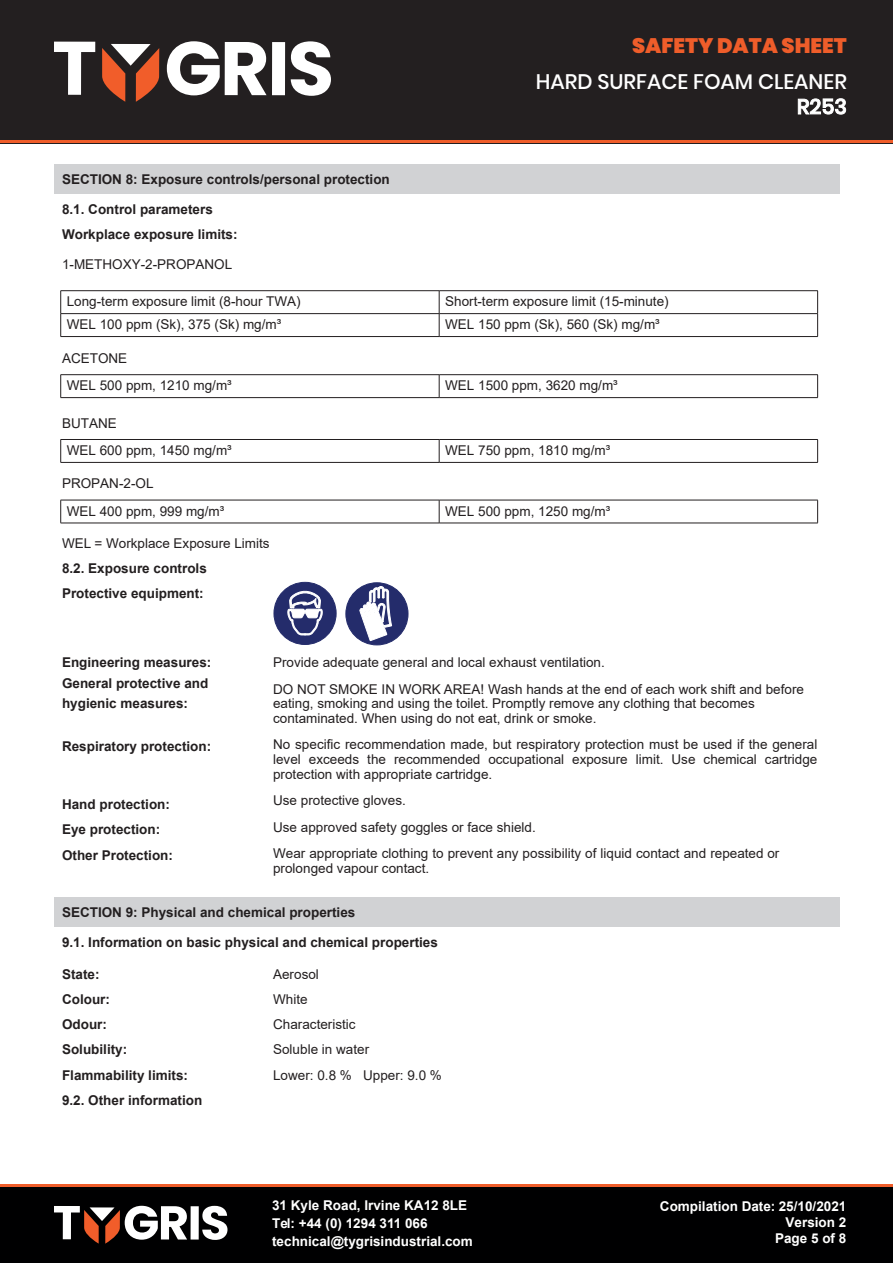
<style>
.page{position:relative;width:893px;height:1263px;background:#fff}
.page>*{position:absolute;margin:0;border:0;box-sizing:border-box;transform-origin:0 0}
.t1{font:500 21px/25.2px "Poppins";color:#fff;text-align:right}
.t2{font:900 21px "Poppins";color:#ef5d2a}
.t3{font:13.5px/25.2px "Arial";color:#231f20}
.t4{font:700 13.5px/25.2px "Arial";color:#231f20}
.t5{font:700 13.5px/18px "Arial";color:#fff}
.t6{font:700 13.5px "Arial";color:#231f20}
</style>
<div class="page">
<div style="left:54px;top:164px;width:784px;height:29px;background:#d1d2d4"></div>
<div style="left:0;top:1186px;width:893px;height:77px;background:#000001"></div>
<hr style="left:0;top:1184px;width:893px;height:2px;background:#ef5d2a">
<div style="left:191px;top:1206px;width:8px;height:33px;background:#fff"></div>
<svg style="left:202px;top:1206px;width:26px;height:34px"></svg>
<svg style="left:54px;top:1206px;width:133px;height:38px"></svg>
<hr style="left:61px;top:290px;width:378px;height:1px;background:#231f20">
<hr style="left:439px;top:290px;width:379px;height:1px;background:#231f20">
<hr style="left:61px;top:313px;width:378px;height:1px;background:#231f20">
<svg style="left:60px;top:291px;width:1px;height:45px"></svg>
<hr style="left:439px;top:313px;width:379px;height:1px;background:#231f20">
<svg style="left:439px;top:291px;width:1px;height:45px"></svg>
<svg style="left:817px;top:291px;width:1px;height:45px"></svg>
<hr style="left:61px;top:336px;width:378px;height:1px;background:#231f20">
<hr style="left:439px;top:336px;width:379px;height:1px;background:#231f20">
<hr style="left:61px;top:374px;width:378px;height:1px;background:#231f20">
<svg style="left:60px;top:375px;width:1px;height:22px"></svg>
<hr style="left:439px;top:374px;width:379px;height:1px;background:#231f20">
<svg style="left:439px;top:375px;width:1px;height:22px"></svg>
<svg style="left:817px;top:375px;width:1px;height:22px"></svg>
<hr style="left:61px;top:397px;width:378px;height:1px;background:#231f20">
<hr style="left:439px;top:397px;width:379px;height:1px;background:#231f20">
<hr style="left:61px;top:439px;width:378px;height:1px;background:#231f20">
<svg style="left:60px;top:440px;width:1px;height:22px"></svg>
<hr style="left:439px;top:439px;width:379px;height:1px;background:#231f20">
<svg style="left:439px;top:440px;width:1px;height:22px"></svg>
<svg style="left:817px;top:440px;width:1px;height:22px"></svg>
<hr style="left:61px;top:462px;width:378px;height:1px;background:#231f20">
<hr style="left:439px;top:462px;width:379px;height:1px;background:#231f20">
<hr style="left:61px;top:500px;width:378px;height:1px;background:#231f20">
<svg style="left:60px;top:500px;width:1px;height:23px"></svg>
<hr style="left:439px;top:500px;width:379px;height:1px;background:#231f20">
<svg style="left:439px;top:500px;width:1px;height:23px"></svg>
<svg style="left:817px;top:500px;width:1px;height:23px"></svg>
<hr style="left:61px;top:523px;width:378px;height:1px;background:#231f20">
<hr style="left:439px;top:523px;width:379px;height:1px;background:#231f20">
<svg style="left:273px;top:582px;width:64px;height:63px"></svg>
<svg style="left:345px;top:582px;width:64px;height:63px"></svg>
<div style="left:0;top:0;width:893px;height:143px;background:#231f20"></div>
<hr style="left:0;top:140px;width:893px;height:3px;background:#ef5d2a">
<svg style="left:54px;top:42px;width:41px;height:53px"></svg>
<svg style="left:167px;top:41px;width:100px;height:54px"></svg>
<div style="left:272px;top:42px;width:13px;height:53px;background:#fff"></div>
<svg style="left:291px;top:41px;width:40px;height:55px"></svg>
<svg style="left:102px;top:44px;width:57px;height:58px"></svg>
<div style="left:54px;top:897px;width:784px;height:30px;background:#d1d2d4"></div>
<h1 class="t2" style="left:632px;top:34px;width:216px">SAFETY DATA SHEET</h1>
<h1 class="t1" style="left:536px;top:69px;width:313px">HARD SURFACE FOAM CLEANER<br>R253</h1>
<p class="t6" style="left:62px;top:170px;width:329px">SECTION 8: Exposure controls/personal protection</p>
<p class="t4" style="left:62px;top:196px;width:177px">8.1. Control parameters<br>Workplace exposure limits:</p>
<p class="t3" style="left:62px;top:251px;width:172px">1-METHOXY-2-PROPANOL</p>
<p class="t3" style="left:67px;top:289px;width:236px">Long-term exposure limit (8-hour TWA)</p>
<p class="t3" style="left:445px;top:289px;width:225px">Short-term exposure limit (15-minute)</p>
<p class="t3" style="left:67px;top:312px;width:216px">WEL 100 ppm (Sk), 375 (Sk) mg/m³</p>
<p class="t3" style="left:445px;top:312px;width:216px">WEL 150 ppm (Sk), 560 (Sk) mg/m³</p>
<p class="t3" style="left:67px;top:345px;width:167px;line-height:27.3px;text-indent:-5px">ACETONE<br>WEL 500 ppm, 1210 mg/m³</p>
<p class="t3" style="left:445px;top:373px;width:174px">WEL 1500 ppm, 3620 mg/m³</p>
<p class="t3" style="left:67px;top:409px;width:167px;line-height:27.3px;text-indent:-5px">BUTANE<br>WEL 600 ppm, 1450 mg/m³</p>
<p class="t3" style="left:67px;top:470px;width:159px;line-height:27.3px;text-indent:-5px">PROPAN-2-OL<br>WEL 400 ppm, 999 mg/m³</p>
<p class="t3" style="left:62px;top:530px;width:209px">WEL = Workplace Exposure Limits</p>
<p class="t4" style="left:62px;top:556px;width:146px">8.2. Exposure controls<br>Protective equipment:</p>
<p class="t3" style="left:445px;top:438px;width:167px">WEL 750 ppm, 1810 mg/m³</p>
<p class="t3" style="left:445px;top:498px;width:167px">WEL 500 ppm, 1250 mg/m³</p>
<p class="t4" style="left:62px;top:652px;width:151px;line-height:20.5px">Engineering measures:<br>General protective and hygienic measures:</p>
<p class="t4" style="left:62px;top:734px;width:151px">Respiratory protection:</p>
<p class="t4" style="left:62px;top:792px;width:113px">Hand protection:<br>Eye protection:<br>Other Protection:</p>
<p class="t3" style="left:273px;top:649px;width:532px;line-height:26.1px">Provide adequate general and local exhaust ventilation.<br>DO NOT SMOKE IN WORK AREA! Wash hands at the end of each work shift and before</p>
<p class="t3" style="left:273px;top:696px;width:483px;line-height:14.9px">eating, smoking and using the toilet. Promptly remove any clothing that becomes contaminated. When using do not eat, drink or smoke.</p>
<p class="t3" style="left:273px;top:737px;width:546px;line-height:14.9px;text-align:justify">No specific recommendation made, but respiratory protection must be used if the general level exceeds the recommended occupational exposure limit. Use chemical cartridge protection with appropriate cartridge.</p>
<p class="t3" style="left:273px;top:788px;width:508px;line-height:26.1px">Use protective gloves.<br>Use approved safety goggles or face shield.<br>Wear appropriate clothing to prevent any possibility of liquid contact and repeated or</p>
<p class="t3" style="left:273px;top:855px;width:158px">prolonged vapour contact.</p>
<p class="t4" style="left:62px;top:898px;width:377px;line-height:29.4px">SECTION 9: Physical and chemical properties<br>9.1. Information on basic physical and chemical properties</p>
<p class="t3" style="left:273px;top:961px;width:170px">Aerosol<br>White<br>Characteristic<br>Soluble in water<br>Lower: 0.8 % Upper: 9.0 %</p>
<p class="t4" style="left:62px;top:962px;width:142px">State:<br>Colour:<br>Odour:<br>Solubility:<br>Flammability limits:<br>9.2. Other information</p>
<p class="t5" style="left:272px;top:1196px;width:202px">31 Kyle Road, Irvine KA12 8LE<br>Tel: +44 (0) 1294 311 066 technical@tygrisindustrial.com</p>
<p class="t5" style="left:660px;top:1198px;width:188px;line-height:16.2px;text-align:right">Compilation Date: 25/10/2021<br>Version 2<br>Page 5 of 8</p>
</div>
